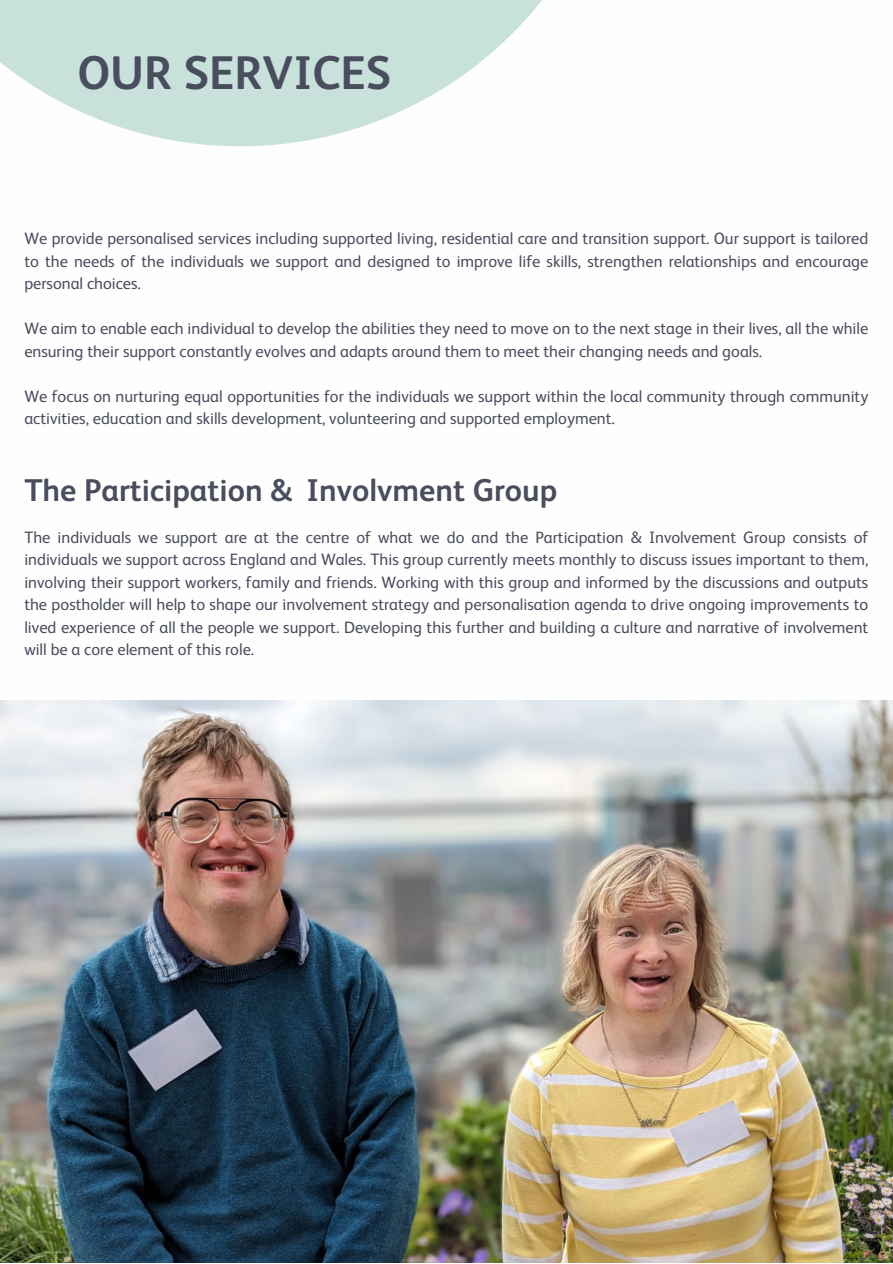
<style>
.page{position:relative;width:893px;height:1264px;background:#fff}
.page>*{position:absolute;margin:0;border:0;box-sizing:border-box;transform-origin:0 0}
.t1{font:700 47.25px "FS Albert";color:#494d5d}
.t2{font:700 31.5px "FS Albert";color:#494d5d}
.t3{font:16.5px/22.5px "FS Albert";color:#494d5d;text-align:justify}
</style>
<div class="page">
<svg style="left:0;top:0;width:542px;height:146px;fill:#c8e1db"></svg>
<img style="left:0;top:700px;width:892px;height:562px">
<p class="t1" style="left:77px;top:53px;width:315px">OUR SERVICES</p>
<p class="t3" style="left:24px;top:228px;width:845px">We provide personalised services including supported living, residential care and transition support. Our support is tailored to the needs of the individuals we support and designed to improve life skills, strengthen relationships and encourage personal choices.</p>
<p class="t3" style="left:24px;top:318px;width:845px">We aim to enable each individual to develop the abilities they need to move on to the next stage in their lives, all the while ensuring their support constantly evolves and adapts around them to meet their changing needs and goals.</p>
<p class="t3" style="left:24px;top:386px;width:845px">We focus on nurturing equal opportunities for the individuals we support within the local community through community activities, education and skills development, volunteering and supported employment.</p>
<p class="t2" style="left:24px;top:477px;width:534px">The Participation &amp; Involvment Group</p>
<p class="t3" style="left:24px;top:527px;width:845px">The individuals we support are at the centre of what we do and the Participation &amp; Involvement Group consists of individuals we support across England and Wales. This group currently meets monthly to discuss issues important to them, involving their support workers, family and friends. Working with this group and informed by the discussions and outputs the postholder will help to shape our involvement strategy and personalisation agenda to drive ongoing improvements to lived experience of all the people we support. Developing this further and building a culture and narrative of involvement will be a core element of this role.</p>
</div>
